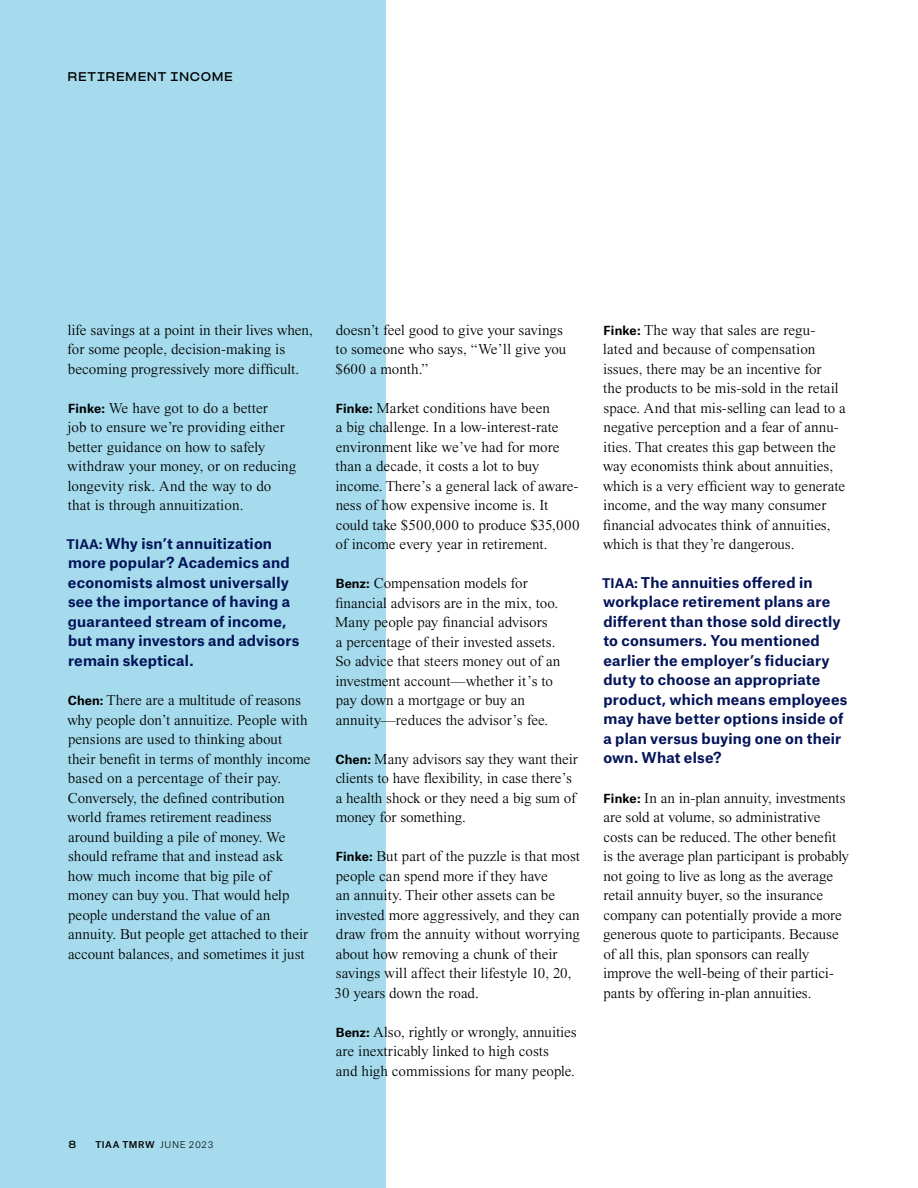
<style>
.page{position:relative;width:918px;height:1188px;background:#fff}
.page>*{position:absolute;margin:0;border:0;box-sizing:border-box;transform-origin:0 0}
.t1{font:300 15px/19.5px "Times Now Sem";color:#000001}
.t2{font:700 14.25px/19.5px "Atlas Grotesk";letter-spacing:.015em;color:#041459}
.t3{font:700 expanded 10.5px "PP Formula";letter-spacing:.06em;color:#000001}
.t4{font:500 9px "Atlas Grotesk";letter-spacing:.065em;color:#000001}
.t5{font:700 expanded 8.7px "PP Formula";color:#000001}
.s1{font-family:"Atlas Grotesk";font-weight:700;font-size:12px}
.s2{font-size:12.75px}
.s3{font-weight:300}
</style>
<div class="page">
<div style="left:0;top:0;width:385px;height:1188px;background:#a5dbec"></div>
<p class="t3" style="left:68px;top:70px;width:167px">RETIREMENT INCOME</p>
<p class="t1" style="left:67px;top:320px;width:247px">life savings at a point in their lives when, for some people, decision-making is becoming progressively more difficult.</p>
<p class="t1" style="left:67px;top:398px;width:231px"><span class="s1">Finke:</span> We have got to do a better<br>job to ensure we’re providing either better guidance on how to safely withdraw your money, or on reducing longevity risk. And the way to do that is through annuitization.</p>
<p class="t2" style="left:67px;top:532px;width:234px"><span class="s2">TIAA:</span> Why isn’t annuitization more popular? Academics and economists almost universally see the importance of having a guaranteed stream of income, but many investors and advisors remain skeptical.</p>
<p class="t1" style="left:67px;top:690px;width:245px"><span class="s1">Chen:</span> There are a multitude of reasons why people don’t annuitize. People with pensions are used to thinking about their benefit in terms of monthly income based on a percentage of their pay.<br>Conversely, the defined contribution world frames retirement readiness around building a pile of money. We should reframe that and instead ask how much income that big pile of money can buy you. That would help people understand the value of an annuity. But people get attached to their account balances, and sometimes it just</p>
<p class="t1" style="left:335px;top:320px;width:232px">doesn’t feel good to give your savings to someone who says, “We’ll give you $600 a month.”</p>
<p class="t1" style="left:335px;top:398px;width:246px"><span class="s1">Finke:</span> Market conditions have been<br>a big challenge. In a low-interest-rate environment like we’ve had for more than a decade, it costs a lot to buy income. There’s a general lack of aware&shy;ness of how expensive income is. It could take $500,000 to produce $35,000 of income every year in retirement.</p>
<p class="t1" style="left:335px;top:573px;width:227px"><span class="s1">Benz:</span> Compensation models for financial advisors are in the mix, too.<br>Many people pay financial advisors<br>a percentage of their invested assets.<br>So advice that steers money out of an investment account—whether it’s to pay down a mortgage or buy an annuity—reduces the advisor’s fee.</p>
<p class="t1" style="left:336px;top:749px;width:244px"><span class="s1">Chen:</span> Many advisors say they want their clients to have flexibility, in case there’s a health shock or they need a big sum of money for something.</p>
<p class="t1" style="left:335px;top:846px;width:247px"><span class="s1">Finke:</span> But part of the puzzle is that most people can spend more if they have<br>an annuity. Their other assets can be invested more aggressively, and they can draw from the annuity without worrying about how removing a chunk of their savings will affect their lifestyle 10, 20, 30 years down the road.</p>
<p class="t1" style="left:336px;top:1022px;width:242px"><span class="s1">Benz:</span> Also, rightly or wrongly, annuities are inextricably linked to high costs<br>and high commissions for many people.</p>
<p class="t1" style="left:603px;top:320px;width:245px"><span class="s1">Finke:</span> The way that sales are regu&shy;lated and because of compensation issues, there may be an incentive for<br>the products to be mis-sold in the retail space. And that mis-selling can lead to a negative perception and a fear of annu&shy;ities. That creates this gap between the way economists think about annuities, which is a very efficient way to generate income, and the way many consumer financial advocates think of annuities, which is that they’re dangerous.</p>
<p class="t2" style="left:602px;top:571px;width:247px"><span class="s2">TIAA:</span> The annuities offered in workplace retirement plans are different than those sold directly to consumers. You mentioned earlier the employer’s fiduciary duty to choose an appropriate product, which means employees may have better options inside of a plan versus buying one on their own. What else?</p>
<p class="t1" style="left:603px;top:788px;width:248px"><span class="s1">Finke:</span> In an in-plan annuity, investments are sold at volume, so administrative costs can be reduced. The other benefit is the average plan participant is probably not going to live as long as the average retail annuity buyer, so the insurance company can potentially provide a more generous quote to participants. Because of all this, plan sponsors can really improve the well-being of their partici&shy;pants by offering in-plan annuities.</p>
<p class="t5" style="left:69px;top:1138px;width:9px">8</p>
<p class="t4" style="left:95px;top:1137px;width:119px">TIAA TMRW <span class="s3">JUNE 2023</span></p>
</div>
